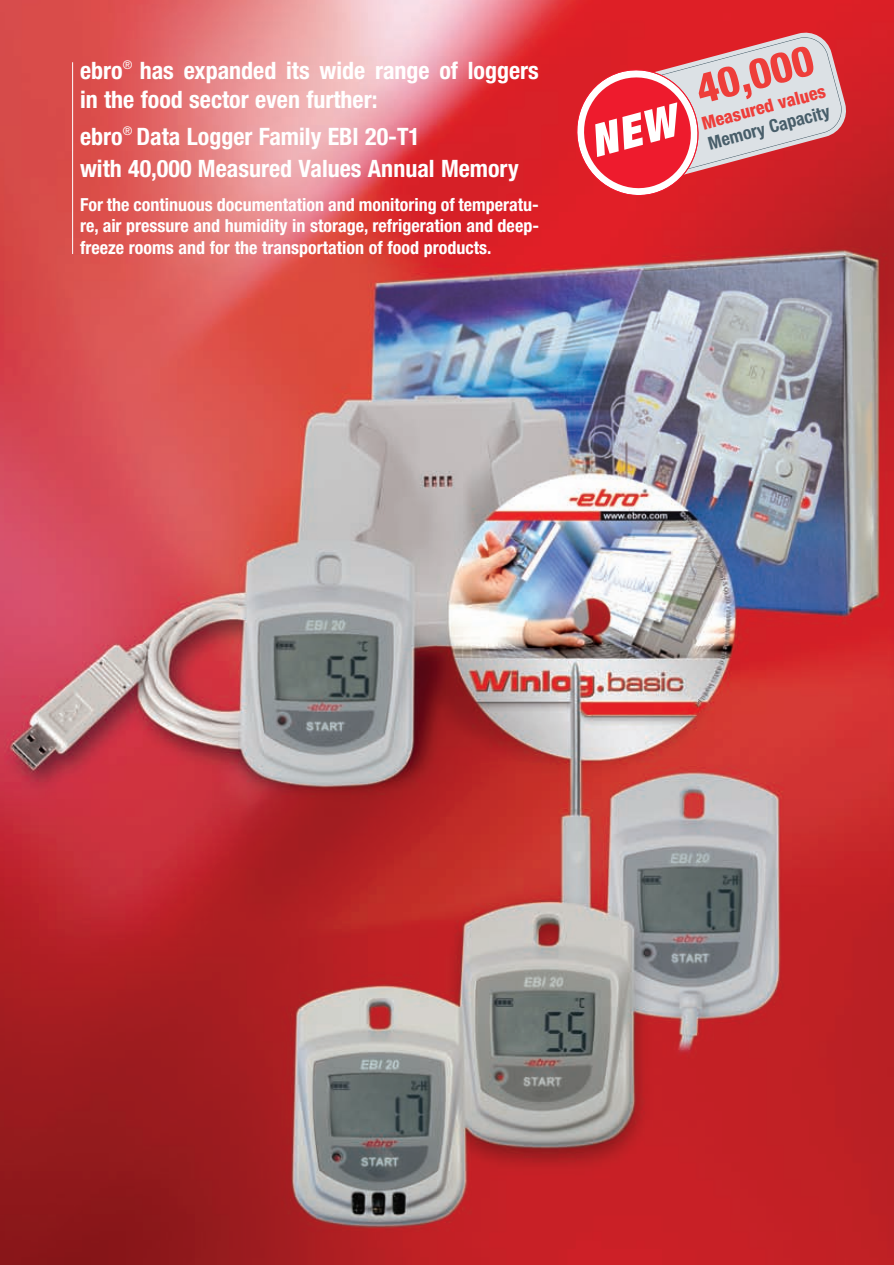
<style>
.page{position:relative;width:894px;height:1265px;background:#fff}
.page>*{position:absolute;margin:0;border:0;box-sizing:border-box;transform-origin:0 0}
.t1{font:800 condensed 42px "Helvetica Neue LT";color:#ee3e3a}
.t2{font:700 condensed 24px/28.8px "Helvetica Neue LT";color:#fff}
.t3{font:700 condensed 18px/21.6px "Helvetica Neue LT";color:#fff;text-align:justify}
.t4{font:800 condensed 18px "Helvetica Neue LT";color:#ee3e3a}
.t5{font:700 condensed 18px "Helvetica Neue LT";color:#485e6a}
</style>
<div class="page">
<img style="left:0;top:0;width:893px;height:1265px">
<svg style="left:569px;top:30px;width:279px;height:173px"></svg>
<h2 class="t2" style="left:80px;top:59px;width:460px">ebro<sup>®</sup> has expanded its wide range of loggers in the food sector even further:</h2>
<h2 class="t2" style="left:80px;top:123px;width:440px;line-height:31px">ebro<sup>®</sup> Data Logger Family EBI 20-T1<br>with 40,000 Measured Values Annual Memory</h2>
<p class="t3" style="left:80px;top:195px;width:460px">For the continuous documentation and monitoring of temperatu&shy;re, air pressure and humidity in storage, refrigeration and deep&shy;freeze rooms and for the transportation of food products.</p>
<h1 class="t1" style="left:692px;top:75px;width:122px;rotate:-15deg">40,000</h1>
<p class="t4" style="left:700px;top:117px;width:129px;rotate:-15deg">Measured values</p>
<p class="t5" style="left:706px;top:137px;width:126px;rotate:-15deg">Memory Capacity</p>
</div>
